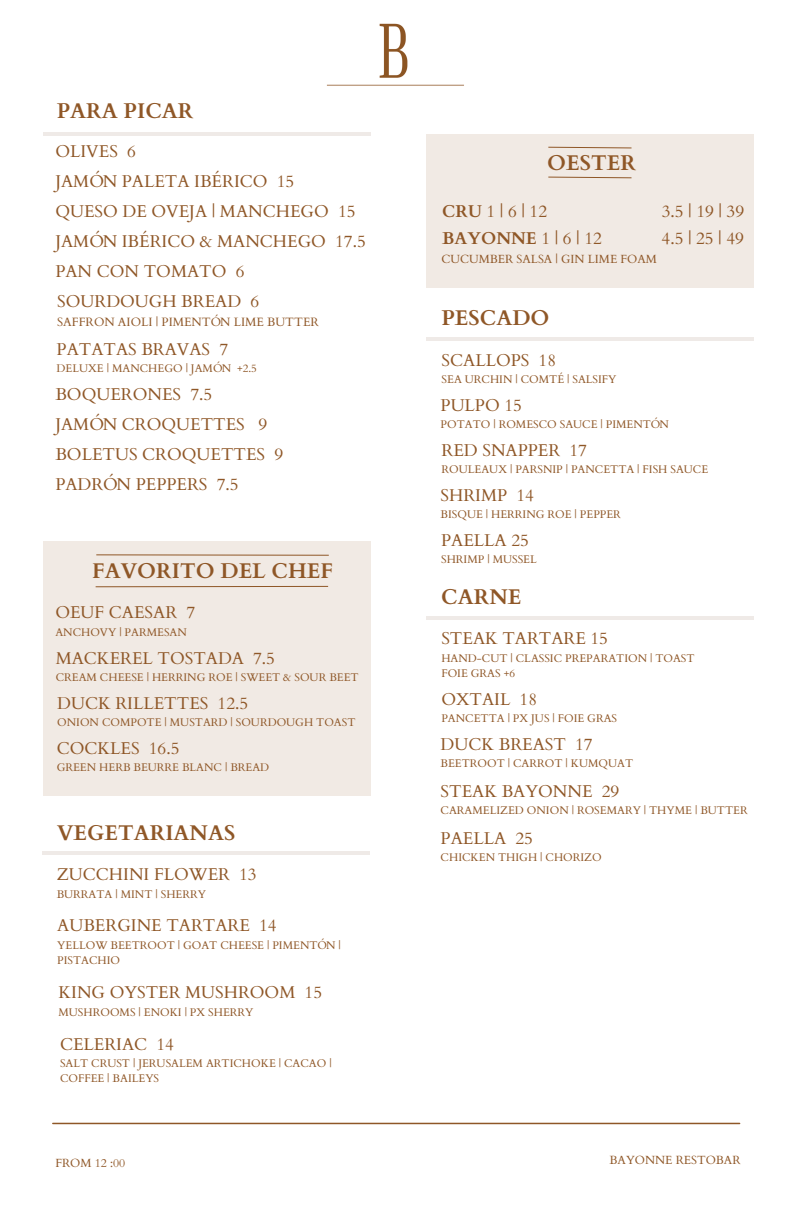
<style>
.page{position:relative;width:792px;height:1224px;background:#fff}
.page>*{position:absolute;margin:0;border:0;box-sizing:border-box;transform-origin:0 0}
.t1{font:700 21.3px "Cardo";color:#8f5727}
.t2{font:17.1px/30px "Cardo";color:#8f5727}
.t3{font:700 17.1px "Cardo";color:#8f5727}
.t4{font:12.1px "Cardo";color:#8f5727}
.t5{font:11.8px "Cardo";color:#8f5727}
.t6{font:11.1px/15px "Cardo";color:#8f5727}
.s1{font-weight:700}
.s2{font-weight:400}
</style>
<div class="page">
<hr style="left:53px;top:1123px;width:687px;height:1px;background:#8f5727">
<div style="left:427px;top:134px;width:327px;height:154px;background:#f1eae4"></div>
<hr style="left:43px;top:132px;width:327px;height:4px;background:#efeae7">
<hr style="left:427px;top:337px;width:327px;height:4px;background:#efeae7">
<hr style="left:427px;top:616px;width:327px;height:4px;background:#efeae7">
<hr style="left:42px;top:851px;width:328px;height:4px;background:#efeae7">
<div style="left:43px;top:541px;width:327px;height:255px;background:#f1eae4"></div>
<svg style="left:548px;top:146px;width:84px;height:3px"></svg>
<img style="left:327px;top:23px;width:137px;height:63px">
<svg style="left:95px;top:586px;width:234px;height:2px"></svg>
<svg style="left:96px;top:554px;width:233px;height:2px"></svg>
<svg style="left:548px;top:176px;width:84px;height:3px"></svg>
<h1 class="t1" style="left:57px;top:97px;width:138px">PARA PICAR</h1>
<p class="t2" style="left:55px;top:137px;width:312px">OLIVES 6<br>JAMÓN PALETA IBÉRICO 15<br>QUESO DE OVEJA | MANCHEGO 15<br>JAMÓN IBÉRICO &amp; MANCHEGO 17.5<br>PAN CON TOMATO 6</p>
<p class="t2" style="left:57px;top:287px;width:203px">SOURDOUGH BREAD 6</p>
<p class="t4" style="left:57px;top:314px;width:263px">SAFFRON AIOLI | PIMENTÓN LIME BUTTER</p>
<p class="t2" style="left:57px;top:335px;width:173px">PATATAS BRAVAS 7</p>
<p class="t6" style="left:57px;top:361px;width:176px">DELUXE | MANCHEGO | JAMÓN</p>
<p class="t6" style="left:237px;top:361px;width:21px">+2.5</p>
<h1 class="t2" style="left:55px;top:379px;width:229px">BOQUERONES 7.5<br>JAMÓN CROQUETTES 9<br>BOLETUS CROQUETTES 9<br>PADRÓN PEPPERS 7.5</h1>
<h1 class="t1" style="left:92px;top:557px;width:242px">FAVORITO DEL CHEF</h1>
<p class="t2" style="left:55px;top:598px;width:141px">OEUF CAESAR 7</p>
<p class="t6" style="left:55px;top:625px;width:133px">ANCHOVY | PARMESAN</p>
<p class="t2" style="left:56px;top:643px;width:221px">MACKEREL TOSTADA 7.5</p>
<p class="t6" style="left:56px;top:670px;width:304px">CREAM CHEESE | HERRING ROE | SWEET &amp; SOUR BEET</p>
<p class="t2" style="left:57px;top:688px;width:192px">DUCK RILLETTES 12.5</p>
<p class="t6" style="left:57px;top:715px;width:300px">ONION COMPOTE | MUSTARD | SOURDOUGH TOAST</p>
<p class="t2" style="left:57px;top:734px;width:124px">COCKLES 16.5</p>
<p class="t6" style="left:57px;top:760px;width:214px">GREEN HERB BEURRE BLANC | BREAD</p>
<p class="t1" style="left:57px;top:819px;width:180px">VEGETARIANAS</p>
<p class="t2" style="left:57px;top:860px;width:202px">ZUCCHINI FLOWER 13</p>
<p class="t6" style="left:57px;top:887px;width:151px">BURRATA | MINT | SHERRY</p>
<p class="t2" style="left:57px;top:911px;width:221px">AUBERGINE TARTARE 14</p>
<p class="t6" style="left:57px;top:938px;width:285px">YELLOW BEETROOT | GOAT CHEESE | PIMENTÓN |<br>PISTACHIO</p>
<p class="t2" style="left:58px;top:978px;width:265px">KING OYSTER MUSHROOM 15</p>
<p class="t6" style="left:58px;top:1005px;width:196px">MUSHROOMS | ENOKI | PX SHERRY</p>
<p class="t2" style="left:60px;top:1029px;width:115px">CELERIAC 14</p>
<p class="t6" style="left:60px;top:1056px;width:273px">SALT CRUST | JERUSALEM ARTICHOKE | CACAO |<br>COFFEE | BAILEYS</p>
<p class="t5" style="left:55px;top:1156px;width:71px">FROM 12 :00</p>
<p class="t1" style="left:547px;top:149px;width:90px">OESTER</p>
<h2 class="t2" style="left:442px;top:196px;width:106px"><span class="s1">CRU</span>1|6|12</h2>
<h2 class="t2" style="left:662px;top:196px;width:84px">3.5 | 19 | 39</h2>
<h2 class="t3" style="left:442px;top:227px;width:161px">BAYONNE <span class="s2">1 | 6 | 12</span></h2>
<h2 class="t2" style="left:662px;top:223px;width:84px">4.5 | 25 | 49</h2>
<p class="t5" style="left:441px;top:251px;width:217px">CUCUMBER SALSA | GIN LIME FOAM</p>
<p class="t1" style="left:441px;top:304px;width:110px">PESCADO</p>
<p class="t2" style="left:442px;top:345px;width:116px">SCALLOPS 18</p>
<p class="t6" style="left:442px;top:372px;width:176px">SEA URCHIN | COMTÉ | SALSIFY</p>
<p class="t2" style="left:441px;top:390px;width:83px">PULPO 15</p>
<p class="t6" style="left:441px;top:417px;width:230px">POTATO | ROMESCO SAUCE | PIMENTÓN</p>
<h1 class="t2" style="left:442px;top:436px;width:147px">RED SNAPPER 17</h1>
<p class="t6" style="left:442px;top:462px;width:268px">ROULEAUX | PARSNIP | PANCETTA | FISH SAUCE</p>
<p class="t2" style="left:441px;top:481px;width:95px">SHRIMP 14</p>
<p class="t6" style="left:441px;top:507px;width:182px">BISQUE | HERRING ROE | PEPPER</p>
<p class="t2" style="left:441px;top:525px;width:89px">PAELLA 25</p>
<p class="t6" style="left:441px;top:552px;width:97px">SHRIMP | MUSSEL</p>
<p class="t1" style="left:441px;top:583px;width:82px">CARNE</p>
<h2 class="t2" style="left:441px;top:624px;width:168px">STEAK TARTARE 15</h2>
<p class="t6" style="left:441px;top:651px;width:255px">HAND-CUT | CLASSIC PREPARATION | TOAST</p>
<h1 class="t6" style="left:441px;top:666px;width:75px">FOIE GRAS +6</h1>
<h2 class="t2" style="left:441px;top:684px;width:97px">OXTAIL 18</h2>
<h1 class="t6" style="left:441px;top:711px;width:177px">PANCETTA | PX JUS | FOIE GRAS</h1>
<p class="t2" style="left:441px;top:729px;width:154px">DUCK BREAST 17</p>
<p class="t6" style="left:441px;top:756px;width:194px">BEETROOT | CARROT | KUMQUAT</p>
<p class="t2" style="left:441px;top:776px;width:180px">STEAK BAYONNE 29</p>
<p class="t6" style="left:441px;top:803px;width:309px">CARAMELIZED ONION | ROSEMARY | THYME | BUTTER</p>
<p class="t2" style="left:441px;top:824px;width:94px">PAELLA 25</p>
<p class="t6" style="left:441px;top:850px;width:163px">CHICKEN THIGH | CHORIZO</p>
<p class="t5" style="left:610px;top:1152px;width:132px">BAYONNE RESTOBAR</p>
</div>
